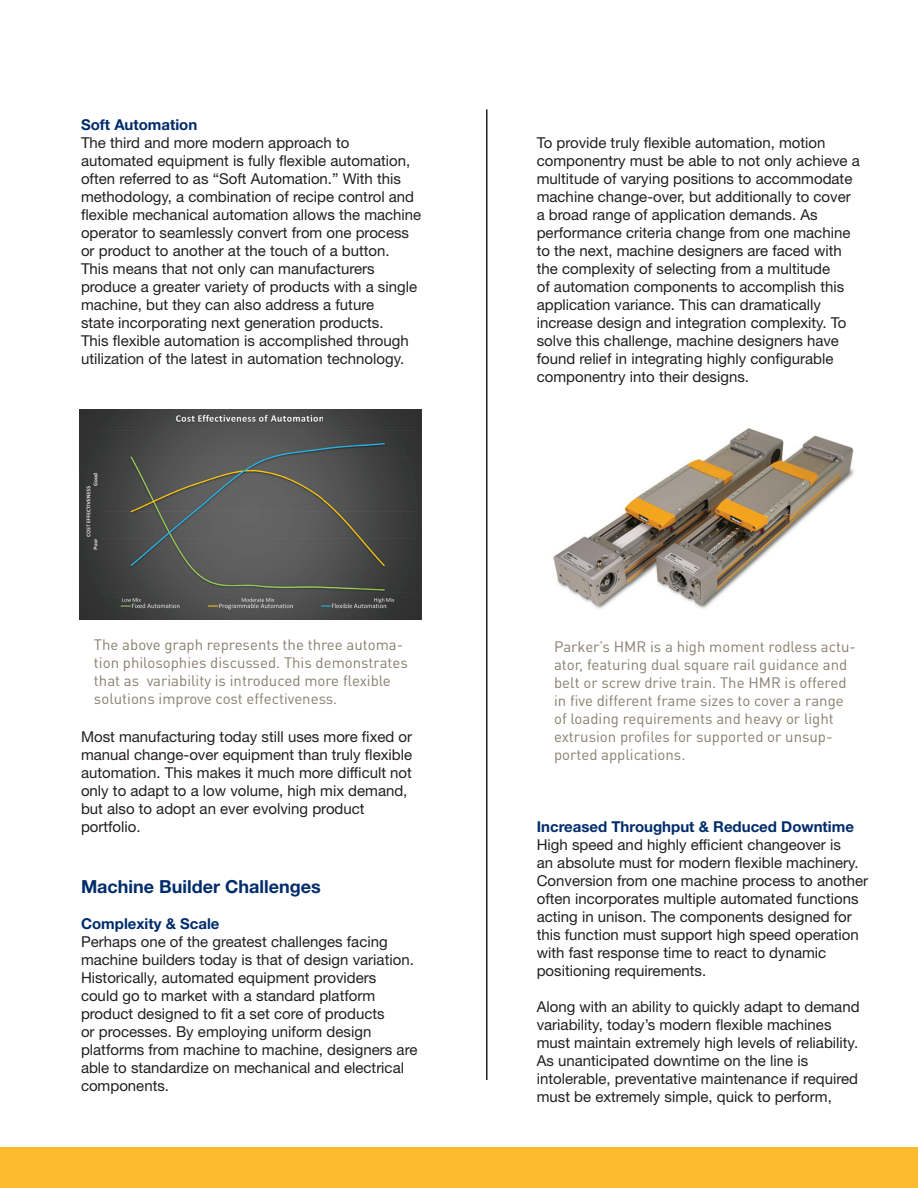
<style>
.page{position:relative;width:918px;height:1188px;background:#fff}
.page>*{position:absolute;margin:0;border:0;box-sizing:border-box;transform-origin:0 0}
.t1{font:700 18px "Helvetica Neue LT Std";color:#002c6b}
.t2{font:15px/18px "Helvetica Neue LT Std";color:#231f20}
.t3{font:15px/18px "DINOT";color:#887f6f}
.t4{font:700 15px "Helvetica Neue LT Std";color:#002c6b}
</style>
<div class="page">
<div style="left:0;top:1147px;width:918px;height:41px;background:#fdbb2e"></div>
<hr style="left:486px;top:109px;width:2px;height:971px;background:#231f20">
<img style="left:79px;top:409px;width:342px;height:211px">
<img style="left:553px;top:428px;width:301px;height:181px">
<p class="t4" style="left:81px;top:115px;width:118px">Soft Automation</p>
<p class="t2" style="left:81px;top:133px;width:342px">The third and more modern approach to automated equipment is fully flexible automation, often referred to as “Soft Automation.” With this methodology, a combination of recipe control and flexible mechanical automation allows the machine operator to seamlessly convert from one process or product to another at the touch of a button.<br>This means that not only can manufacturers produce a greater variety of products with a single machine, but they can also address a future<br>state incorporating next generation products.<br>This flexible automation is accomplished through utilization of the latest in automation technology.</p>
<p class="t3" style="left:94px;top:635px;width:311px">The above graph represents the three automa-</p>
<p class="t3" style="left:94px;top:653px;width:315px">tion philosophies discussed. This demonstrates</p>
<p class="t3" style="left:94px;top:671px;width:298px">that as variability is introduced more flexible</p>
<p class="t3" style="left:94px;top:689px;width:245px">solutions improve cost effectiveness.</p>
<p class="t2" style="left:81px;top:727px;width:333px">Most manufacturing today still uses more fixed or manual change-over equipment than truly flexible automation. This makes it much more difficult not only to adapt to a low volume, high mix demand, but also to adopt an ever evolving product portfolio.</p>
<p class="t1" style="left:81px;top:875px;width:241px">Machine Builder Challenges</p>
<p class="t4" style="left:81px;top:914px;width:140px">Complexity &amp; Scale</p>
<p class="t2" style="left:81px;top:932px;width:338px">Perhaps one of the greatest challenges facing machine builders today is that of design variation.<br>Historically, automated equipment providers<br>could go to market with a standard platform product designed to fit a set core of products<br>or processes. By employing uniform design platforms from machine to machine, designers are able to standardize on mechanical and electrical components.</p>
<p class="t2" style="left:537px;top:133px;width:325px">To provide truly flexible automation, motion componentry must be able to not only achieve a multitude of varying positions to accommodate machine change-over, but additionally to cover a broad range of application demands. As performance criteria change from one machine to the next, machine designers are faced with the complexity of selecting from a multitude<br>of automation components to accomplish this application variance. This can dramatically increase design and integration complexity. To solve this challenge, machine designers have found relief in integrating highly configurable componentry into their designs.</p>
<p class="t3" style="left:554px;top:636px;width:303px">Parker’s HMR is a high moment rodless actu&shy;ator, featuring dual square rail guidance and belt or screw drive train. The HMR is offered in five different frame sizes to cover a range of loading requirements and heavy or light extrusion profiles for supported or unsup&shy;ported applications.</p>
<p class="t4" style="left:537px;top:817px;width:319px">Increased Throughput &amp; Reduced Downtime</p>
<p class="t2" style="left:537px;top:835px;width:333px">High speed and highly efficient changeover is<br>an absolute must for modern flexible machinery.<br>Conversion from one machine process to another often incorporates multiple automated functions acting in unison. The components designed for this function must support high speed operation with fast response time to react to dynamic positioning requirements.</p>
<p class="t2" style="left:537px;top:997px;width:324px">Along with an ability to quickly adapt to demand variability, today’s modern flexible machines must maintain extremely high levels of reliability.<br>As unanticipated downtime on the line is intolerable, preventative maintenance if required must be extremely simple, quick to perform,</p>
</div>
